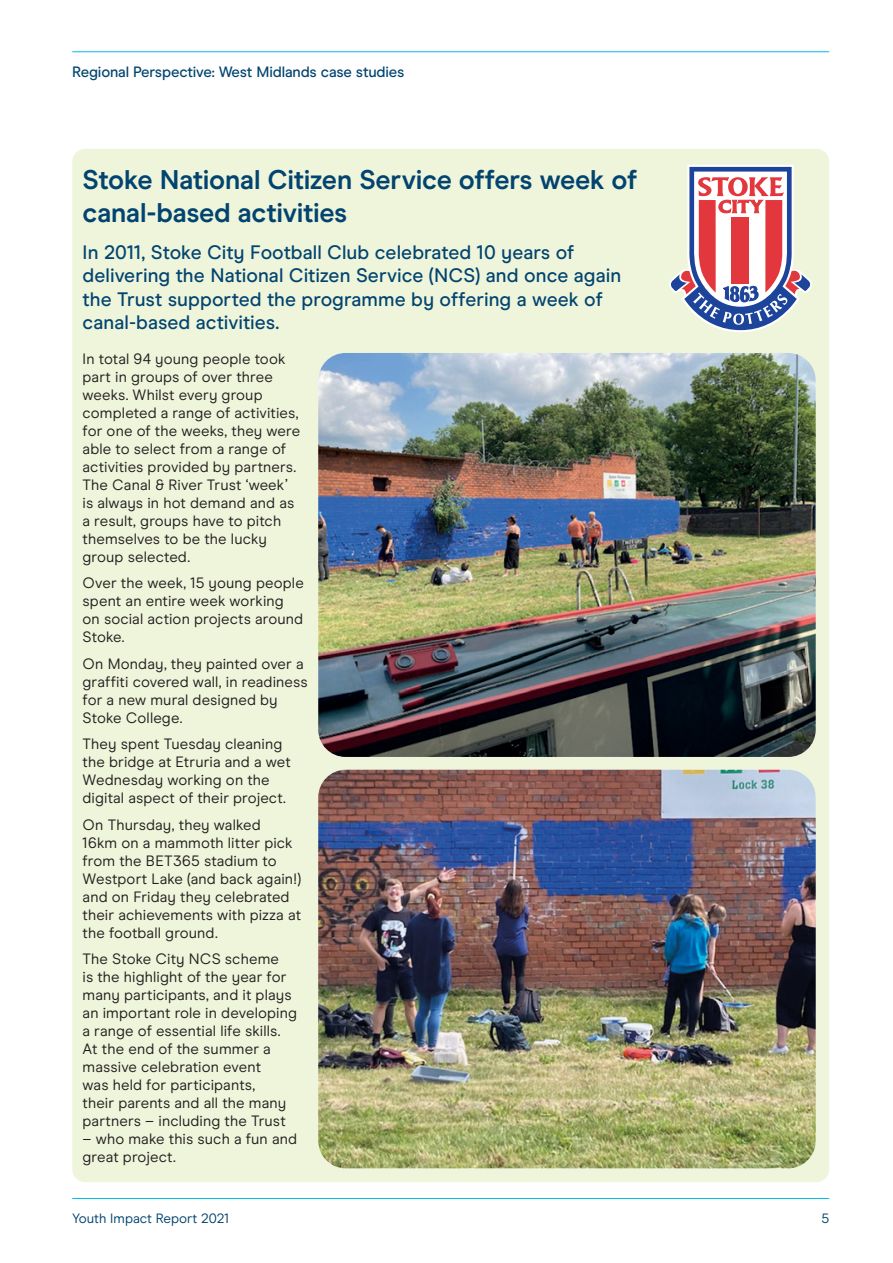
<style>
.page{position:relative;width:893px;height:1263px;background:#fff}
.page>*{position:absolute;margin:0;border:0;box-sizing:border-box;transform-origin:0 0}
.t1{font:700 27px/32.4px "Modern Era";letter-spacing:-.01em;color:#02446f}
.t2{font:500 19.5px/23.4px "Modern Era";color:#02446f}
.t3{font:15px/18px "Modern Era";letter-spacing:.01em;color:#231f20}
.t4{font:500 15px "Modern Era";letter-spacing:-.01em;color:#02446f}
.t5{font:13.5px "Modern Era";color:#02446f}
</style>
<div class="page">
<hr style="left:72px;top:51px;width:757px;height:1px;background:#00b9e7">
<hr style="left:72px;top:1198px;width:757px;height:1px;background:#00b9e7">
<div style="left:72px;top:149px;width:757px;height:1033px;background:#eff5db;border-radius:13px"></div>
<svg style="left:669px;top:165px;width:143px;height:167px"></svg>
<img style="left:318px;top:770px;width:498px;height:398px">
<img style="left:318px;top:353px;width:498px;height:404px">
<p class="t4" style="left:72px;top:63px;width:334px">Regional Perspective: West Midlands case studies</p>
<p class="t1" style="left:83px;top:164px;width:556px">Stoke National Citizen Service offers week of canal-based activities</p>
<p class="t2" style="left:83px;top:240px;width:540px">In 2011, Stoke City Football Club celebrated 10 years of delivering the National Citizen Service (NCS) and once again the Trust supported the programme by offering a week of canal-based activities.</p>
<p class="t3" style="left:83px;top:350px;width:219px">In total 94 young people took part in groups of over three weeks. Whilst every group completed a range of activities, for one of the weeks, they were able to select from a range of activities provided by partners.<br>The Canal &amp; River Trust ‘week’ is always in hot demand and as a result, groups have to pitch themselves to be the lucky group selected.</p>
<p class="t3" style="left:83px;top:574px;width:223px">Over the week, 15 young people spent an entire week working on social action projects around<br>Stoke.</p>
<p class="t3" style="left:83px;top:655px;width:227px">On Monday, they painted over a graffiti covered wall, in readiness for a new mural designed by<br>Stoke College.</p>
<p class="t3" style="left:83px;top:735px;width:210px">They spent Tuesday cleaning the bridge at Etruria and a wet<br>Wednesday working on the digital aspect of their project.</p>
<p class="t3" style="left:83px;top:816px;width:220px">On Thursday, they walked<br>16km on a mammoth litter pick from the BET365 stadium to<br>Westport Lake (and back again!) and on Friday they celebrated their achievements with pizza at the football ground.</p>
<p class="t3" style="left:83px;top:950px;width:216px">The Stoke City NCS scheme<br>is the highlight of the year for many participants, and it plays an important role in developing a range of essential life skills.<br>At the end of the summer a massive celebration event<br>was held for participants,<br>their parents and all the many partners – including the Trust</p>
<p class="t3" style="left:83px;top:1130px;width:216px">– who make this such a fun and great project.</p>
<p class="t5" style="left:72px;top:1210px;width:158px">Youth Impact Report 2021</p>
<p class="t5" style="left:821px;top:1210px;width:9px">5</p>
</div>
